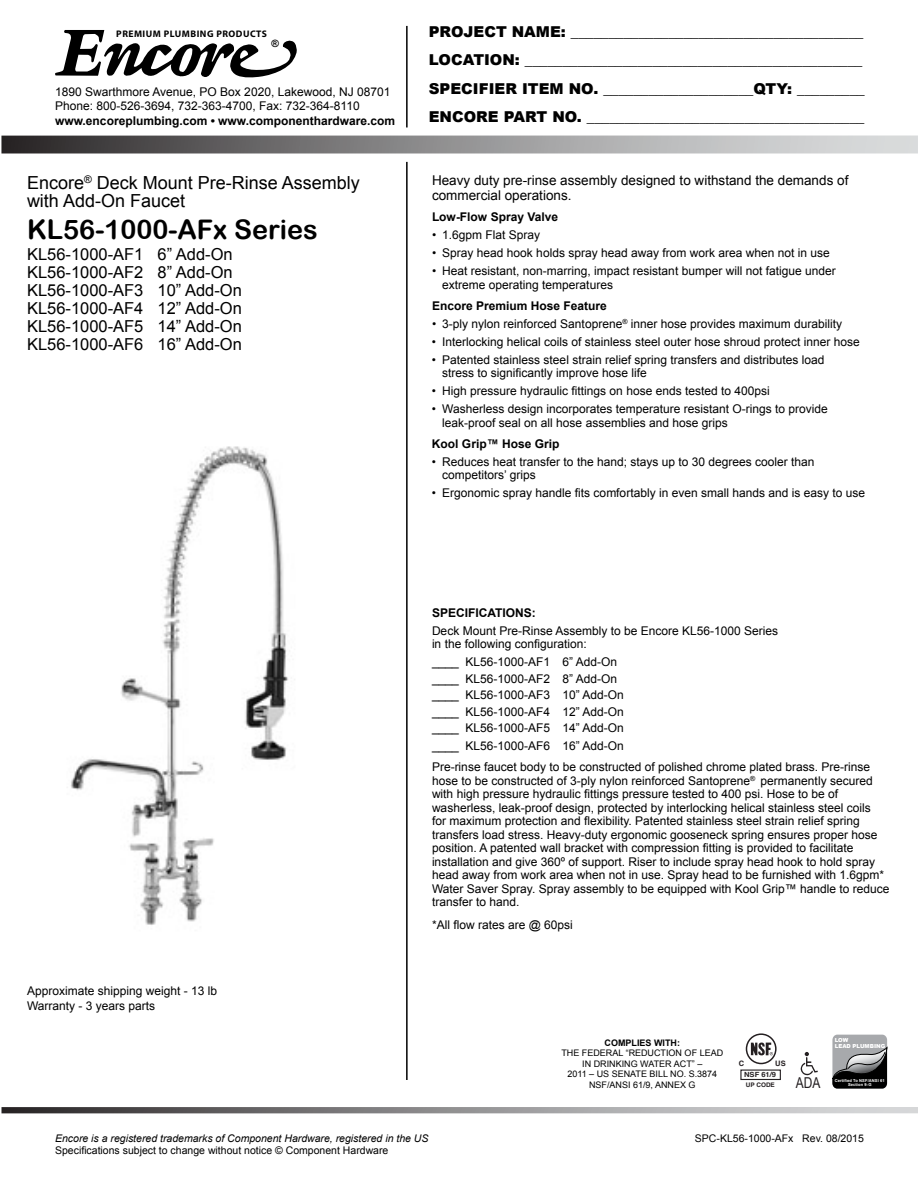
<style>
.page{position:relative;width:918px;height:1188px;background:#fff}
.page>*{position:absolute;margin:0;border:0;box-sizing:border-box;transform-origin:0 0}
.t1{font:27px "Arial Rounded MT Bold";color:#000}
.t2{font:18px/18px "Arial";color:#000}
.t3{font:16.5px/18px "Arial";color:#000}
.t4{font:900 15px/28.5px "Arial";color:#000}
.t5{font:15px "Arial";color:#241f21;scale:.8 1}
.t6{font:13.5px/15px "Arial";color:#000}
.t7{font:12px/13.5px "Arial";color:#000}
.t8{font:700 12px "Arial";color:#000}
.t9{font:10.5px "Arial";color:#000}
.t10{font:italic 10.5px "Arial";color:#000}
.t11{font:700 10.05px "Arial";color:#000}
.t12{font:700 9.6px "Myriad";letter-spacing:.05em;color:#000}
.t13{font:9px/10.5px "Arial";color:#000;text-align:center}
.t14{font:700 9px "Arial";color:#000}
.t15{font:700 7.5px "Helvetica";color:#241f21}
.t16{font:700 7.05px "Helvetica";color:#241f21;scale:1.07 1}
.t17{font:700 6.3px "Helvetica";color:#241f21}
.t18{font:900 5.55px "Arial";letter-spacing:-.005em;color:#fff}
.t19{font:700 4.05px/4.1px "Arial";letter-spacing:.02em;color:#fff;text-align:center}
</style>
<div class="page">
<hr style="left:406px;top:26px;width:2px;height:101px;background:#000">
<div style="left:1px;top:136px;width:917px;height:18px;background:linear-gradient(to right,#312e2f,#eaeded)"></div>
<svg style="left:55px;top:30px;width:242px;height:48px"></svg>
<svg style="left:2px;top:1107px;width:916px;height:6px;background:#8d8c8d"></svg>
<hr style="left:406px;top:162px;width:2px;height:918px;background:#000">
<img style="left:71px;top:446px;width:217px;height:479px">
<svg style="left:801px;top:1052px;width:17px;height:24px"></svg>
<div style="left:746px;top:1033px;width:31px;height:31px;border:2px solid #241f21;border-radius:50%"></div>
<svg style="left:751px;top:1042px;width:22px;height:14px"></svg>
<div style="left:740px;top:1070px;width:41px;height:10px;border:1px solid #241f21"></div>
<div style="left:832px;top:1035px;width:55px;height:54px;background:#a7a9ac;border-radius:5px"></div>
<svg style="left:832px;top:1047px;width:55px;height:42px"></svg>
<p class="t12" style="left:116px;top:29px;width:152px">PREMIUM PLUMBING PRODUCTS</p>
<p class="t11" style="left:271px;top:37px;width:9px">®</p>
<p class="t7" style="left:55px;top:84px;width:337px;line-height:14.4px">1890 Swarthmore Avenue, PO Box 2020, Lakewood, NJ 08701<br>Phone: 800-526-3694, 732-363-4700, Fax: 732-364-8110</p>
<p class="t8" style="left:55px;top:114px;width:342px">www.encoreplumbing.com • www.componenthardware.com</p>
<h2 class="t2" style="left:27px;top:173px;width:334px">Encore<sup>®</sup> Deck Mount Pre-Rinse Assembly with Add-On Faucet</h2>
<h1 class="t1" style="left:27px;top:213px;width:292px">KL56-1000-AFx Series</h1>
<h3 class="t3" style="left:27px;top:245px;width:216px">KL56-1000-AF1 6” Add-On<br>KL56-1000-AF2 8” Add-On<br>KL56-1000-AF3 10” Add-On<br>KL56-1000-AF4 12” Add-On<br>KL56-1000-AF5 14” Add-On<br>KL56-1000-AF6 16” Add-On</h3>
<p class="t4" style="left:429px;top:17px;width:437px">PROJECT NAME: _______________________________________ LOCATION: _____________________________________________ SPECIFIER ITEM NO. ____________________QTY: _________ ENCORE PART NO. _____________________________________</p>
<p class="t6" style="left:432px;top:173px;width:418px">Heavy duty pre-rinse assembly designed to withstand the demands of commercial operations.</p>
<p class="t8" style="left:432px;top:210px;width:128px">Low-Flow Spray Valve</p>
<p class="t7" style="left:432px;top:228px;width:110px">• 1.6gpm Flat Spray</p>
<p class="t7" style="left:432px;top:246px;width:399px">• Spray head hook holds spray head away from work area when not in use</p>
<p class="t7" style="left:442px;top:264px;width:395px;text-indent:-10px">• Heat resistant, non-marring, impact resistant bumper will not fatigue under extreme operating temperatures</p>
<p class="t8" style="left:432px;top:299px;width:176px">Encore Premium Hose Feature</p>
<p class="t7" style="left:432px;top:317px;width:412px">• 3-ply nylon reinforced Santoprene<sup>®</sup> inner hose provides maximum durability</p>
<p class="t7" style="left:432px;top:335px;width:429px">• Interlocking helical coils of stainless steel outer hose shroud protect inner hose</p>
<p class="t7" style="left:442px;top:353px;width:384px;text-indent:-10px">• Patented stainless steel strain relief spring transfers and distributes load stress to significantly improve hose life</p>
<p class="t7" style="left:432px;top:384px;width:339px">• High pressure hydraulic fittings on hose ends tested to 400psi</p>
<p class="t7" style="left:442px;top:402px;width:387px;text-indent:-10px">• Washerless design incorporates temperature resistant O-rings to provide leak-proof seal on all hose assemblies and hose grips</p>
<p class="t8" style="left:432px;top:437px;width:129px">Kool Grip™ Hose Grip</p>
<p class="t7" style="left:442px;top:455px;width:374px;text-indent:-10px">• Reduces heat transfer to the hand; stays up to 30 degrees cooler than competitors’ grips</p>
<p class="t7" style="left:432px;top:486px;width:435px">• Ergonomic spray handle fits comfortably in even small hands and is easy to use</p>
<p class="t7" style="left:27px;top:984px;width:192px;line-height:14.4px">Approximate shipping weight - 13 lb<br>Warranty - 3 years parts</p>
<p class="t8" style="left:432px;top:606px;width:105px">SPECIFICATIONS:</p>
<p class="t7" style="left:432px;top:624px;width:348px">Deck Mount Pre-Rinse Assembly to be Encore KL56-1000 Series in the following configuration:</p>
<p class="t7" style="left:432px;top:654px;width:193px;line-height:16.5px">____ KL56-1000-AF1 6” Add-On ____ KL56-1000-AF2 8” Add-On ____ KL56-1000-AF3 10” Add-On ____ KL56-1000-AF4 12” Add-On ____ KL56-1000-AF5 14” Add-On</p>
<p class="t7" style="left:432px;top:736px;width:440px;line-height:21px">____ KL56-1000-AF6 16” Add-On<br>Pre-rinse faucet body to be constructed of polished chrome plated brass. Pre-rinse</p>
<p class="t7" style="left:432px;top:774px;width:459px">hose to be constructed of 3-ply nylon reinforced Santoprene<sup>®</sup> permanently secured with high pressure hydraulic fittings pressure tested to 400 psi. Hose to be of washerless, leak-proof design, protected by interlocking helical stainless steel coils<br>for maximum protection and flexibility. Patented stainless steel strain relief spring transfers load stress. Heavy-duty ergonomic gooseneck spring ensures proper hose position. A patented wall bracket with compression fitting is provided to facilitate installation and give 360º of support. Riser to include spray head hook to hold spray head away from work area when not in use. Spray head to be furnished with 1.6gpm* Water Saver Spray. Spray assembly to be equipped with Kool Grip™ handle to reduce transfer to hand.</p>
<p class="t7" style="left:432px;top:918px;width:142px">*All flow rates are @ 60psi</p>
<p class="t14" style="left:605px;top:1037px;width:77px">COMPLIES WITH:</p>
<p class="t13" style="left:561px;top:1048px;width:163px">THE FEDERAL “REDUCTION OF LEAD<br>IN DRINKING WATER ACT” –<br>2011 – US SENATE BILL NO. S.3874<br>NSF/ANSI 61/9, ANNEX G</p>
<p class="t18" style="left:835px;top:1037px;width:15px">LOW</p>
<p class="t18" style="left:835px;top:1043px;width:52px">LEAD PLUMBING</p>
<p class="t15" style="left:739px;top:1057px;width:7px">C</p>
<p class="t15" style="left:775px;top:1057px;width:12px">US</p>
<p class="t16" style="left:744px;top:1069px;width:31px">NSF 61/9</p>
<p class="t17" style="left:746px;top:1080px;width:30px">UP CODE</p>
<p class="t19" style="left:835px;top:1079px;width:52px">Certified To NSF/ANSI 61<br>Section 9-G</p>
<p class="t5" style="left:796px;top:1073px;width:32px">ADA</p>
<p class="t10" style="left:55px;top:1132px;width:375px">Encore is a registered trademarks of Component Hardware, registered in the US</p>
<p class="t9" style="left:55px;top:1145px;width:335px">Specifications subject to change without notice © Component Hardware</p>
<p class="t9" style="left:695px;top:1132px;width:171px">SPC-KL56-1000-AFx Rev. 08/2015</p>
</div>
